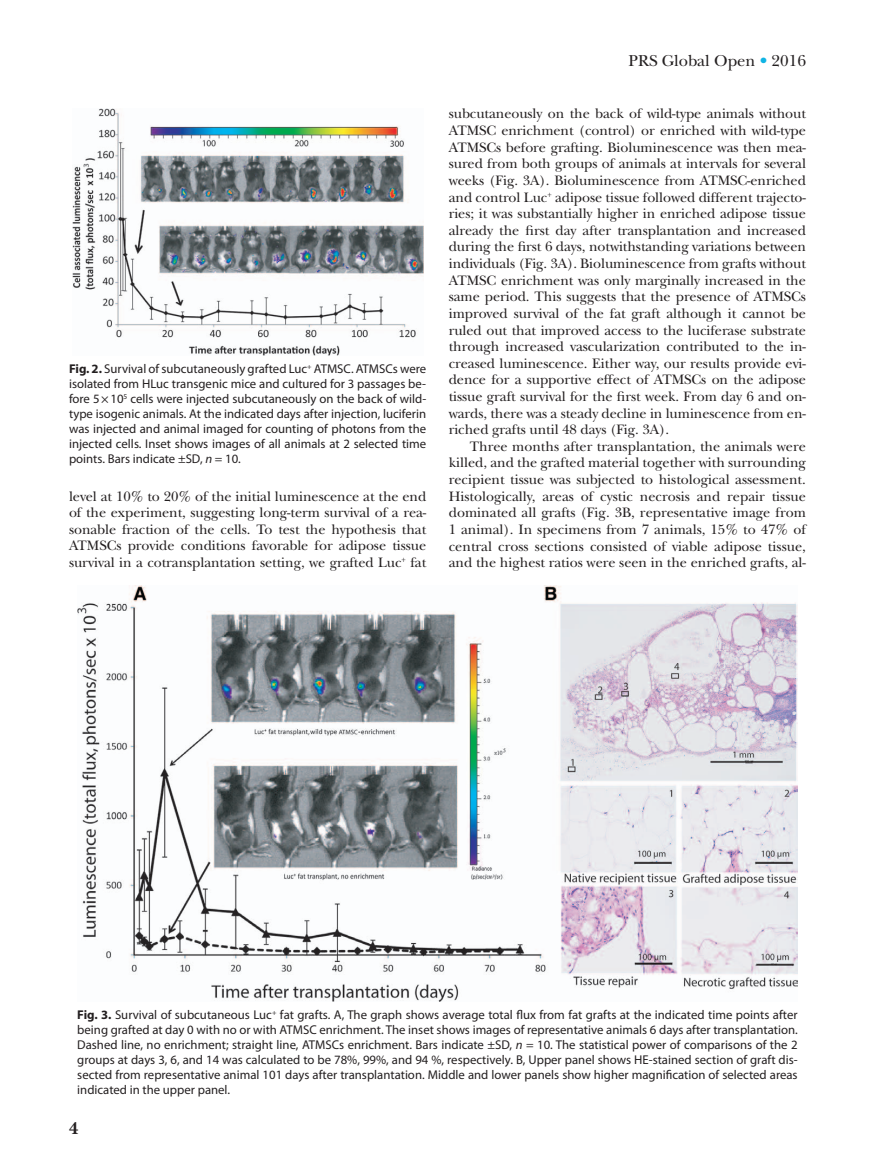
<style>
.page{position:relative;width:878px;height:1175px;background:#fff}
.page>*{position:absolute;margin:0;border:0;box-sizing:border-box;transform-origin:0 0}
.t1{font:700 18px "New Baskerville";color:#231f20}
.t2{font:16.5px "New Baskerville";color:#231f20}
.t3{font:14.25px/16.6px "New Baskerville";letter-spacing:-.005em;color:#231f20;text-align:justify}
.t4{font:12.75px/15px "Myriad Pro";color:#231f20;text-align:justify}
.s1{font-weight:700}
.s2{font-style:italic}
.s3{color:#10b4e4}
</style>
<div class="page">
<img style="left:72px;top:108px;width:351px;height:248px">
<img style="left:77px;top:585px;width:720px;height:416px">
<p class="t4" style="left:69px;top:361px;width:254px"><span class="s1">Fig. 2.</span> Survival of subcutaneously grafted Luc<sup>+</sup> ATM</p>
<p class="t4" style="left:337px;top:361px;width:27px">SC. ATM</p>
<p class="t4" style="left:69px;top:361px;width:359px;text-indent:310px">SCs were isolated from HLuc transgenic mice and cultured for 3 passages be&shy;fore 5×10<sup>5</sup> cells were injected subcutaneously on the back of wild&shy;type isogenic animals. At the indicated days after injection, luciferin was injected and animal imaged for counting of photons from the injected cells. I nset shows images of all animals at 2 selected time points. Bars indicate ±SD, <span class="s2">n</span> = 10.</p>
<p class="t3" style="left:69px;top:488px;width:359px">level at 10% to 20% of the initial luminescence at the end of the experiment, suggesting long-term survival of a rea&shy;sonable fraction of the cells. To test the hypothesis that ATMSCs provide conditions favorable for adipose tissue survival in a cotransplantation setting, we grafted Luc<sup>+</sup> fat</p>
<p class="t2" style="left:628px;top:51px;width:179px">PRS Global Open <span class="s3">•</span> 2016</p>
<p class="t3" style="left:449px;top:106px;width:359px">subcutaneously on the back of wild-type animals without ATMSC enrichment (control) or enriched with wild-type ATMSCs before grafting. Bioluminescence was then mea&shy;sured from both groups of animals at intervals for several weeks (Fig. 3A). Bioluminescence from ATMSC-enriched and control Luc<sup>+</sup> adipose tissue followed different trajecto&shy;ries; it was substantially higher in enriched adipose tissue already the first day after transplantation and increased during the first 6 days, notwithstanding variations between individuals (Fig. 3A). Bioluminescence from grafts without ATMSC enrichment was only marginally increased in the same period. This suggests that the presence of ATMSCs improved survival of the fat graft although it cannot be ruled out that improved access to the luciferase substrate through increased vascularization contributed to the in&shy;creased luminescence. Either way, our results provide evi&shy;dence for a supportive effect of ATMSCs on the adipose tissue graft survival for the first week. From day 6 and on&shy;wards, there was a steady decline in luminescence from en&shy;riched grafts until 48 days (Fig. 3A).</p>
<p class="t3" style="left:449px;top:438px;width:359px;text-indent:21px">Three months after transplantation, the animals were killed, and the grafted material together with surrounding recipient tissue was subjected to histological assessment.<br>Histologically, areas of cystic necrosis and repair tissue dominated all grafts (Fig. 3B, representative image from 1 animal). In specimens from 7 animals, 15% to 47% of central cross sections consisted of viable adipose tissue, and the highest ratios were seen in the enriched grafts, al-</p>
<p class="t4" style="left:77px;top:1007px;width:721px"><span class="s1">Fig. 3.</span> Survival of subcutaneous Luc<sup>+</sup> fat grafts. A, The graph shows average total flux from fat grafts at the indicated time points after being grafted at day 0 with no or with ATM</p>
<p class="t4" style="left:77px;top:1022px;width:722px;text-indent:226px">SC enrichment. The inset shows images of representative animals 6 days after transplantation.<br>Dashed line, no enrichment; straight line, ATM</p>
<p class="t4" style="left:77px;top:1037px;width:722px;text-indent:248px">SCs enrichment. Bars indicate ±SD, <span class="s2">n</span> = 10. The statistical power of comparisons of the 2 groups at days 3, 6, and 14 was calculated to be 78%, 99%, and 94 %, respectively. B, Upper panel shows HE-stained section of graft dis&shy;sected from representative animal 101 days after transplantation. Middle and lower panels show higher magnification of selected areas indicated in the upper panel.</p>
<p class="t1" style="left:69px;top:1118px;width:11px">4</p>
</div>
